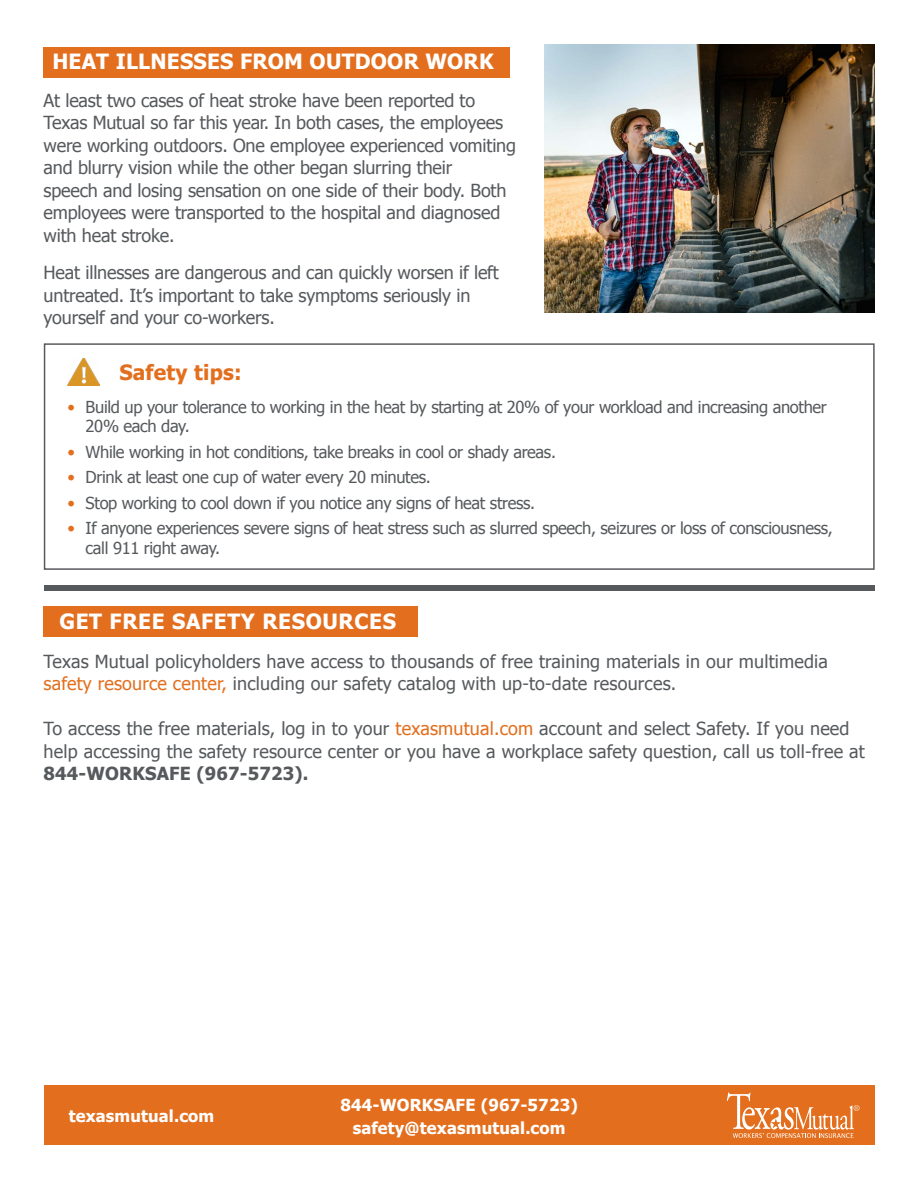
<style>
.page{position:relative;width:918px;height:1188px;background:#fff}
.page>*{position:absolute;margin:0;border:0;box-sizing:border-box;transform-origin:0 0}
.t1{font:700 21px "Tahoma";letter-spacing:.01em;color:#fff}
.t2{font:700 21px "Tahoma";letter-spacing:.03em;color:#fff}
.t3{font:700 21px "Tahoma";letter-spacing:.01em;color:#e36f1e}
.t4{font:18px/22.5px "Tahoma";letter-spacing:-.01em;color:#575a5d}
.t5{font:18px/22.5px "Tahoma";letter-spacing:.01em;color:#575a5d}
.t6{font:16.5px/19.5px "Tahoma";letter-spacing:-.02em;color:#575a5d}
.t7{font:700 16.5px/22.5px "Tahoma";letter-spacing:.01em;color:#fff;text-align:center}
.s1{color:#e36f1e}
.s2{font-weight:700}
</style>
<div class="page">
<div style="left:43px;top:47px;width:467px;height:30px;background:#e36f1e"></div>
<div style="left:44px;top:1085px;width:831px;height:60px;background:#e36f1e"></div>
<svg style="left:727px;top:1092px;width:132px;height:46px"></svg>
<div style="left:44px;top:585px;width:831px;height:6px;background:#575a5d"></div>
<div style="left:44px;top:606px;width:374px;height:30px;background:#e36f1e"></div>
<img style="left:545px;top:44px;width:330px;height:268px">
<div style="left:44px;top:343px;width:831px;height:227px;border:2px solid #575a5d"></div>
<img style="left:68px;top:358px;width:32px;height:27px">
<h1 class="t1" style="left:52px;top:47px;width:443px">HEAT ILLNESSES FROM OUTDOOR WORK</h1>
<p class="t4" style="left:44px;top:88px;width:474px">At least two cases of heat stroke have been reported to Texas Mutual so far this year. In both cases, the employees were working outdoors. One employee experienced vomiting and blurry vision while the other began slurring their<br>speech and losing sensation on one side of their body. Both employees were transported to the hospital and diagnosed with heat stroke.</p>
<p class="t4" style="left:44px;top:261px;width:457px">Heat illnesses are dangerous and can quickly worsen if left untreated. It’s important to take symptoms seriously in yourself and your co-workers.</p>
<p class="t3" style="left:119px;top:357px;width:124px">Safety tips:</p>
<p class="t6" style="left:86px;top:396px;width:743px;text-indent:-18px"><span class="s1">•</span> Build up your tolerance to working in the heat by starting at 20% of your workload and increasing another<br>20% each day.</p>
<p class="t6" style="left:68px;top:441px;width:490px"><span class="s1">•</span> While working in hot conditions, take breaks in cool or shady areas.</p>
<p class="t6" style="left:68px;top:467px;width:365px"><span class="s1">•</span> Drink at least one cup of water every 20 minutes.</p>
<p class="t6" style="left:68px;top:492px;width:469px"><span class="s1">•</span> Stop working to cool down if you notice any signs of heat stress.</p>
<p class="t6" style="left:86px;top:518px;width:749px;text-indent:-18px"><span class="s1">•</span> If anyone experiences severe signs of heat stress such as slurred speech, seizures or loss of consciousness, call 911 right away.</p>
<h1 class="t2" style="left:59px;top:607px;width:338px">GET FREE SAFETY RESOURCES</h1>
<p class="t5" style="left:44px;top:649px;width:786px">Texas Mutual policyholders have access to thousands of free training materials in our multimedia <span class="s1">safety resource center,</span> including our safety catalog with up-to-date resources.</p>
<p class="t5" style="left:44px;top:717px;width:823px">To access the free materials, log in to your <span class="s1">texasmutual.com</span> account and select Safety. If you need help accessing the safety resource center or you have a workplace safety question, call us toll-free at<br><span class="s2">844-WORKSAFE (967-5723).</span></p>
<p class="t7" style="left:69px;top:1104px;width:147px">texasmutual.com</p>
<p class="t7" style="left:340px;top:1093px;width:239px">844-WORKSAFE (967-5723) safety@texasmutual.com</p>
</div>
